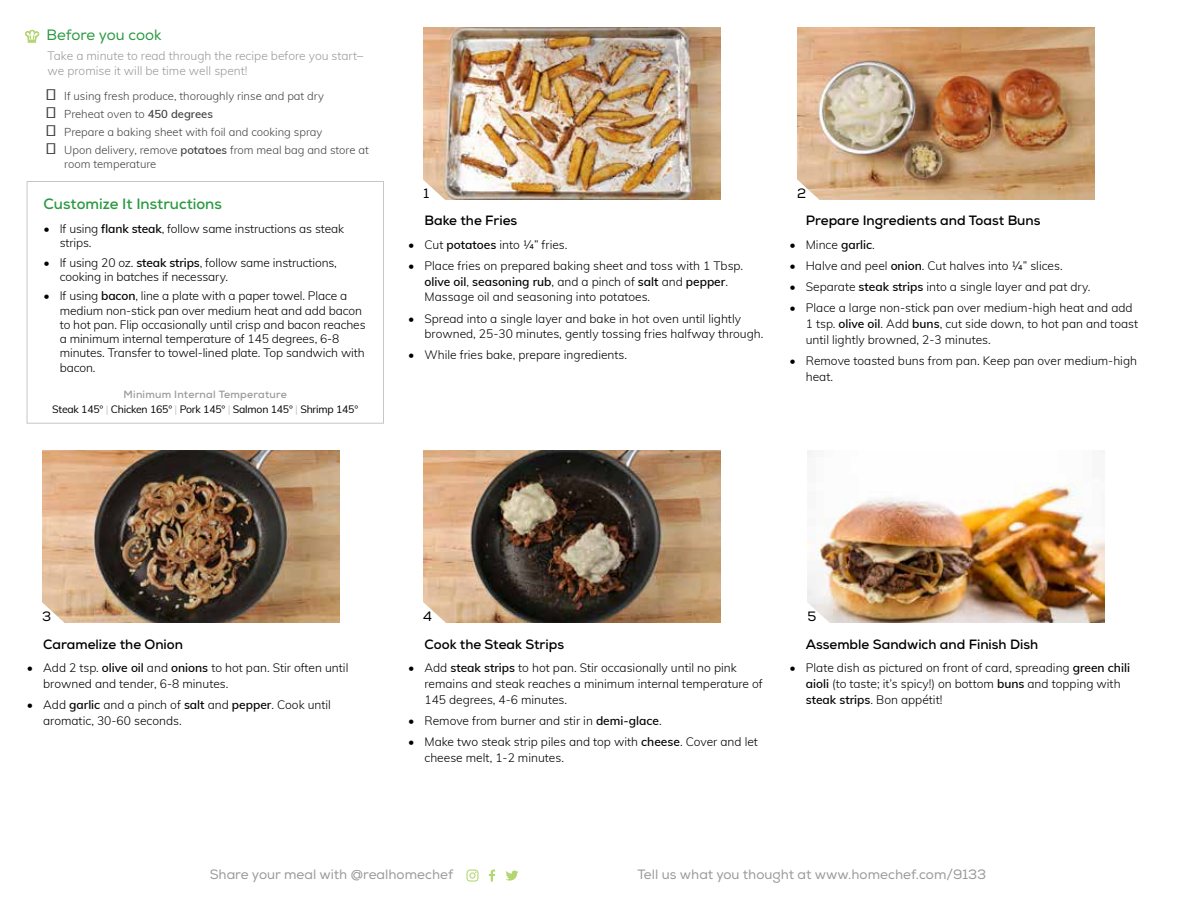
<style>
.page{position:relative;width:1188px;height:918px;background:#fff}
.page>*{position:absolute;margin:0;border:0;box-sizing:border-box;transform-origin:0 0}
.t1{font:700 15px "Nexa";color:#2c9942}
.t2{font:15px "Nexa";letter-spacing:-.005em;color:#2c9942}
.t3{font:700 13.5px "Nexa";color:#000}
.t4{font:13.5px "Nexa";color:#9a9a9a}
.t5{font:13.5px "Nexa";color:#000}
.t6{font:300 12px/15.8px "Muli";color:#000}
.t7{font:300 12px/15px "Muli";color:#9a9a9a}
.t8{font:300 11.25px/18px "Muli";color:#414241}
.t9{font:10.5px "Muli";letter-spacing:-.02em;color:#000}
.t10{font:700 10.5px "Nexa";letter-spacing:.02em;color:#9a9a9a}
.s1{font-weight:600}
.s2{color:#c7c6c5}
</style>
<div class="page">
<div style="left:27px;top:181px;width:357px;height:243px;border:1px solid #c7c6c5"></div>
<svg style="left:25px;top:30px;width:14px;height:12px"></svg>
<svg style="left:489px;top:870px;width:6px;height:12px"></svg>
<svg style="left:466px;top:870px;width:13px;height:12px"></svg>
<svg style="left:506px;top:871px;width:12px;height:10px"></svg>
<img style="left:42px;top:450px;width:297px;height:173px">
<img style="left:423px;top:450px;width:297px;height:173px">
<img style="left:423px;top:27px;width:297px;height:173px">
<img style="left:808px;top:450px;width:297px;height:173px">
<img style="left:797px;top:27px;width:297px;height:173px">
<svg style="left:423px;top:178px;width:24px;height:22px"></svg>
<svg style="left:797px;top:178px;width:24px;height:22px"></svg>
<svg style="left:42px;top:601px;width:24px;height:22px"></svg>
<svg style="left:423px;top:601px;width:24px;height:22px"></svg>
<svg style="left:807px;top:601px;width:24px;height:22px"></svg>
<p class="t2" style="left:46px;top:26px;width:117px">Before you cook</p>
<p class="t7" style="left:48px;top:47px;width:317px">Take a minute to read through the recipe before you start– we promise it will be time well spent!</p>
<p class="t8" style="left:64px;top:87px;width:306px">If using fresh produce, thoroughly rinse and pat dry<br>Preheat oven to <span class="s1">450 degrees<br></span>Prepare a baking sheet with foil and cooking spray<br>Upon delivery, remove <span class="s1">potatoes</span> from meal bag and store at</p>
<p class="t8" style="left:64px;top:154px;width:94px">room temperature</p>
<p class="t1" style="left:44px;top:194px;width:180px">Customize It Instructions</p>
<p class="t6" style="left:60px;top:221px;width:286px;line-height:14.2px;text-indent:-16px">• If using <span class="s1">flank steak</span>, follow same instructions as steak strips.</p>
<p class="t6" style="left:60px;top:255px;width:279px;line-height:14.2px;text-indent:-16px">• If using 20 oz. <span class="s1">steak strips</span>, follow same instructions, cooking in batches if necessary.</p>
<p class="t6" style="left:60px;top:288px;width:307px;line-height:14.2px;text-indent:-16px">• If using <span class="s1">bacon</span>, line a plate with a paper towel. Place a medium non-stick pan over medium heat and add bacon to hot pan. Flip occasionally until crisp and bacon reaches a minimum internal temperature of 145 degrees, 6-8 minutes. Transfer to towel-lined plate. Top sandwich with bacon.</p>
<p class="t10" style="left:124px;top:387px;width:165px">Minimum Internal Temperature</p>
<p class="t9" style="left:52px;top:401px;width:308px">Steak 145° <span class="s2">|</span> Chicken 165° <span class="s2">|</span> Pork 145° <span class="s2">|</span> Salmon 145° <span class="s2">|</span> Shrimp 145°</p>
<p class="t5" style="left:423px;top:185px;width:7px">1</p>
<p class="t3" style="left:425px;top:212px;width:94px">Bake the Fries</p>
<p class="t6" style="left:408px;top:236px;width:161px">• Cut <span class="s1">potatoes</span> into ¼” fries.</p>
<p class="t6" style="left:425px;top:257px;width:320px;text-indent:-16px">• Place fries on prepared baking sheet and toss with 1 Tbsp. <span class="s1">olive oil</span>, <span class="s1">seasoning rub</span>, and a pinch of <span class="s1">salt</span> and <span class="s1">pepper</span>.<br>Massage oil and seasoning into potatoes.</p>
<p class="t6" style="left:425px;top:310px;width:340px;text-indent:-16px">• Spread into a single layer and bake in hot oven until lightly browned, 25-30 minutes, gently tossing fries halfway through.</p>
<p class="t6" style="left:408px;top:347px;width:220px">• While fries bake, prepare ingredients.</p>
<p class="t5" style="left:797px;top:185px;width:11px">2</p>
<p class="t3" style="left:806px;top:212px;width:236px">Prepare Ingredients and Toast Buns</p>
<p class="t6" style="left:790px;top:236px;width:87px">• Mince <span class="s1">garlic</span>.</p>
<p class="t6" style="left:790px;top:257px;width:275px">• Halve and peel <span class="s1">onion</span>. Cut halves into ¼” slices.</p>
<p class="t6" style="left:790px;top:278px;width:303px">• Separate <span class="s1">steak strips</span> into a single layer and pat dry.</p>
<p class="t6" style="left:806px;top:299px;width:334px;text-indent:-16px">• Place a large non-stick pan over medium-high heat and add<br>1 tsp. <span class="s1">olive oil</span>. Add <span class="s1">buns</span>, cut side down, to hot pan and toast until lightly browned, 2-3 minutes.</p>
<p class="t6" style="left:806px;top:352px;width:333px;text-indent:-16px">• Remove toasted buns from pan. Keep pan over medium-high heat.</p>
<p class="t5" style="left:42px;top:608px;width:11px">3</p>
<p class="t5" style="left:423px;top:608px;width:10px">4</p>
<p class="t5" style="left:808px;top:608px;width:10px">5</p>
<p class="t3" style="left:43px;top:636px;width:141px">Caramelize the Onion</p>
<p class="t6" style="left:43px;top:659px;width:307px;text-indent:-16px">• Add 2 tsp. <span class="s1">olive oil</span> and <span class="s1">onions</span> to hot pan. Stir often until browned and tender, 6-8 minutes.</p>
<p class="t6" style="left:43px;top:696px;width:289px;text-indent:-16px">• Add <span class="s1">garlic</span> and a pinch of <span class="s1">salt</span> and <span class="s1">pepper</span>. Cook until aromatic, 30-60 seconds.</p>
<p class="t3" style="left:424px;top:635px;width:141px">Cook the Steak Strips</p>
<p class="t6" style="left:424px;top:659px;width:340px;text-indent:-16px">• Add <span class="s1">steak strips</span> to hot pan. Stir occasionally until no pink remains and steak reaches a minimum internal temperature of<br>145 degrees, 4-6 minutes.</p>
<p class="t6" style="left:408px;top:712px;width:255px">• Remove from burner and stir in <span class="s1">demi-glace</span>.</p>
<p class="t6" style="left:424px;top:733px;width:335px;text-indent:-16px">• Make two steak strip piles and top with <span class="s1">cheese</span>. Cover and let cheese melt, 1-2 minutes.</p>
<p class="t3" style="left:806px;top:635px;width:234px">Assemble Sandwich and Finish Dish</p>
<p class="t6" style="left:806px;top:659px;width:326px;text-indent:-16px">• Plate dish as pictured on front of card, spreading <span class="s1">green chili aioli</span> (to taste; it’s spicy!) on bottom <span class="s1">buns</span> and topping with <span class="s1">steak strips</span>. Bon appétit!</p>
<p class="t4" style="left:210px;top:867px;width:245px">Share your meal with @realhomechef</p>
<p class="t4" style="left:638px;top:867px;width:350px">Tell us what you thought at www.homechef.com/9133</p>
</div>
